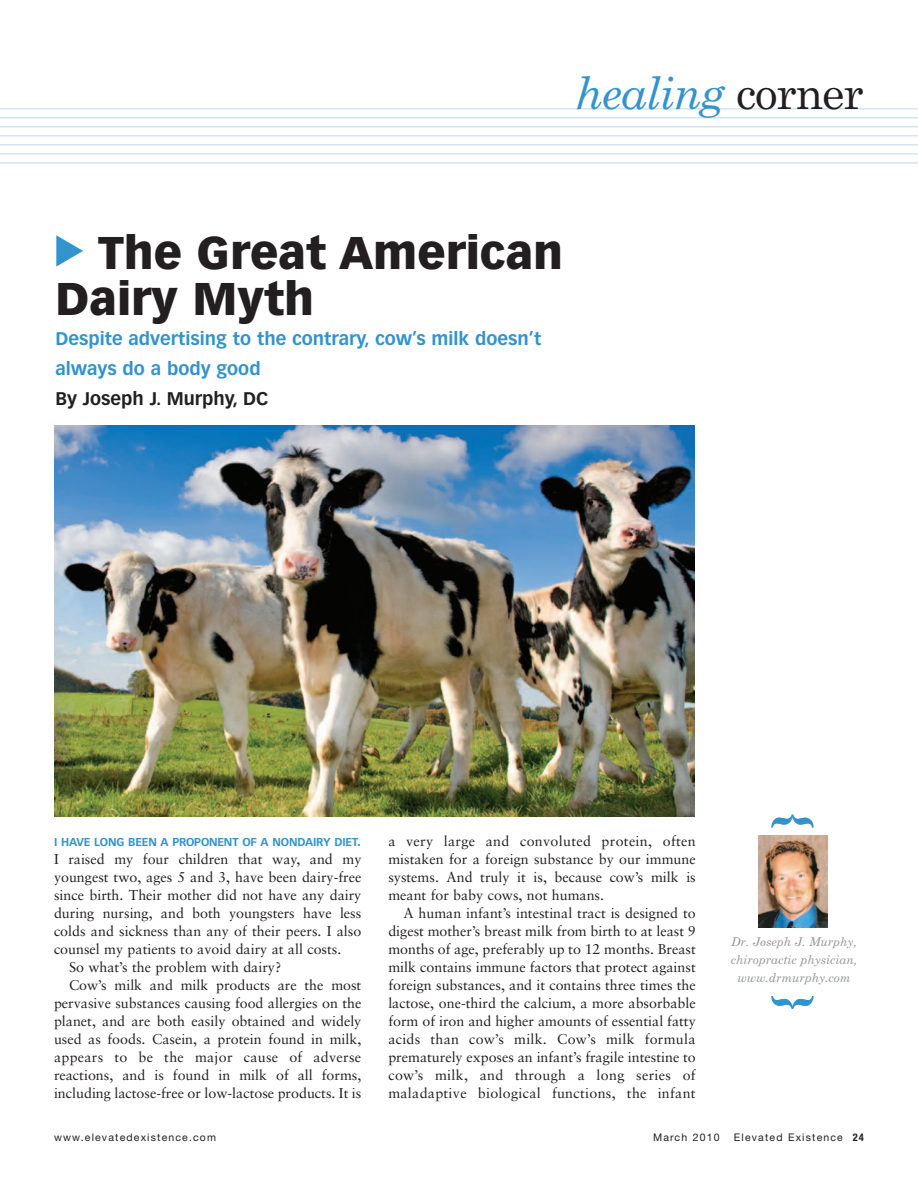
<style>
.page{position:relative;width:918px;height:1188px;background:#fff}
.page>*{position:absolute;margin:0;border:0;box-sizing:border-box;transform-origin:0 0}
.t1{font:900 45px/46.5px "Vectora LH";color:#231f20}
.t2{font:italic 45px "Century Schoolbook";letter-spacing:-.02em;color:#3393cc}
.t3{font:700 45px "Century Schoolbook";color:#3393cc}
.t4{font:700 18px/30px "Vectora LH";color:#3393cc}
.t5{font:700 18px "Vectora LH";color:#231f20}
.t6{font:14.25px/18px "Sabon";color:#231f20;text-align:justify}
.t7{font:14.25px "Sabon";letter-spacing:.02em;color:#231f20}
.t8{font:italic 12px/18px "Century Schoolbook";color:#939598;text-align:center}
.t9{font:700 11.25px "Vectora LH";letter-spacing:-.015em;color:#3393cc}
.t10{font:10.5px "Helvetica Neue";letter-spacing:.11em;color:#231f20}
.s1{font-family:"Century";font-style:normal;color:#231f20}
.s2{font-size:15px}
.s3{font-weight:700;font-stretch:condensed}
</style>
<div class="page">
<hr style="left:0;top:108px;width:918px;height:1px;background:#c1d6ed">
<hr style="left:0;top:117px;width:918px;height:1px;background:#c1d6ed">
<hr style="left:0;top:126px;width:918px;height:1px;background:#c1d6ed">
<hr style="left:0;top:135px;width:918px;height:1px;background:#c1d6ed">
<hr style="left:0;top:144px;width:918px;height:1px;background:#c1d6ed">
<hr style="left:0;top:153px;width:918px;height:1px;background:#c1d6ed">
<hr style="left:0;top:162px;width:918px;height:1px;background:#c1d6ed">
<img style="left:54px;top:425px;width:641px;height:392px">
<img style="left:759px;top:835px;width:69px;height:92px">
<h1 class="t2" style="left:576px;top:67px;width:290px">healing <span class="s1">corner</span></h1>
<h1 class="t1" style="left:55px;top:232px;width:509px;text-indent:43px">The Great American<br>Dairy Myth</h1>
<p class="t4" style="left:55px;top:325px;width:488px">Despite advertising to the contrary, cow’s milk doesn’t always do a body good</p>
<p class="t5" style="left:55px;top:391px;width:215px">By Joseph J. Murphy, DC</p>
<h1 class="t3" style="left:822px;top:812px;width:19px;rotate:90deg">{</h1>
<p class="t9" style="left:54px;top:837px;width:309px">I HAVE LONG BEEN A PROPONENT OF A NONDAIRY DIET<span class="s2">.</span></p>
<p class="t6" style="left:54px;top:851px;width:309px">I raised my four children that way, and my</p>
<p class="t6" style="left:54px;top:869px;width:309px">youngest two, ages 5 and 3, have been dairy-free</p>
<p class="t6" style="left:54px;top:887px;width:309px">since birth. Their mother did not have any dairy</p>
<p class="t6" style="left:54px;top:905px;width:309px">during nursing, and both youngsters have less</p>
<p class="t6" style="left:54px;top:923px;width:309px">colds and sickness than any of their peers. I also</p>
<p class="t6" style="left:54px;top:941px;width:289px">counsel my patients to avoid dairy at all costs.</p>
<p class="t6" style="left:69px;top:959px;width:214px">So what’s the problem with dairy?</p>
<p class="t6" style="left:69px;top:977px;width:294px">Cow’s milk and milk products are the most</p>
<p class="t6" style="left:54px;top:995px;width:309px">pervasive substances causing food allergies on the</p>
<p class="t6" style="left:54px;top:1013px;width:309px">planet, and are both easily obtained and widely</p>
<p class="t6" style="left:54px;top:1031px;width:309px">used as foods. Casein, a protein found in milk,</p>
<p class="t7" style="left:54px;top:1051px;width:309px">appears to be the major cause of adverse</p>
<p class="t6" style="left:54px;top:1067px;width:309px">reactions, and is found in milk of all forms,</p>
<p class="t6" style="left:54px;top:1085px;width:309px">including lactose-free or low-lactose products. It is</p>
<p class="t6" style="left:388px;top:833px;width:309px">a very large and convoluted protein, often mistaken for a foreign substance by our immune systems. And truly it is, because cow’s milk is meant for baby cows, not humans.</p>
<p class="t6" style="left:388px;top:905px;width:309px;text-indent:15px">A human infant’s intestinal tract is designed to digest mother’s breast milk from birth to at least 9 months of age, preferably up to 12 months. Breast milk contains immune factors that protect against foreign substances, and it contains three times the lactose, one-third the calcium, a more absorbable form of iron and higher amounts of essential fatty acids than cow’s milk. Cow’s milk formula prematurely exposes an infant’s fragile intestine to cow’s milk, and through a long series of maladaptive biological functions, the infant</p>
<p class="t8" style="left:731px;top:933px;width:128px">Dr. Joseph J. Murphy, chiropractic physician, www.drmurphy.com</p>
<h1 class="t3" style="left:822px;top:994px;width:19px;rotate:90deg">}</h1>
<p class="t10" style="left:54px;top:1131px;width:164px">www.elevatedexistence.com</p>
<p class="t10" style="left:653px;top:1131px;width:68px">March 2010</p>
<p class="t10" style="left:734px;top:1131px;width:132px">Elevated Existence <span class="s3">24</span></p>
</div>
